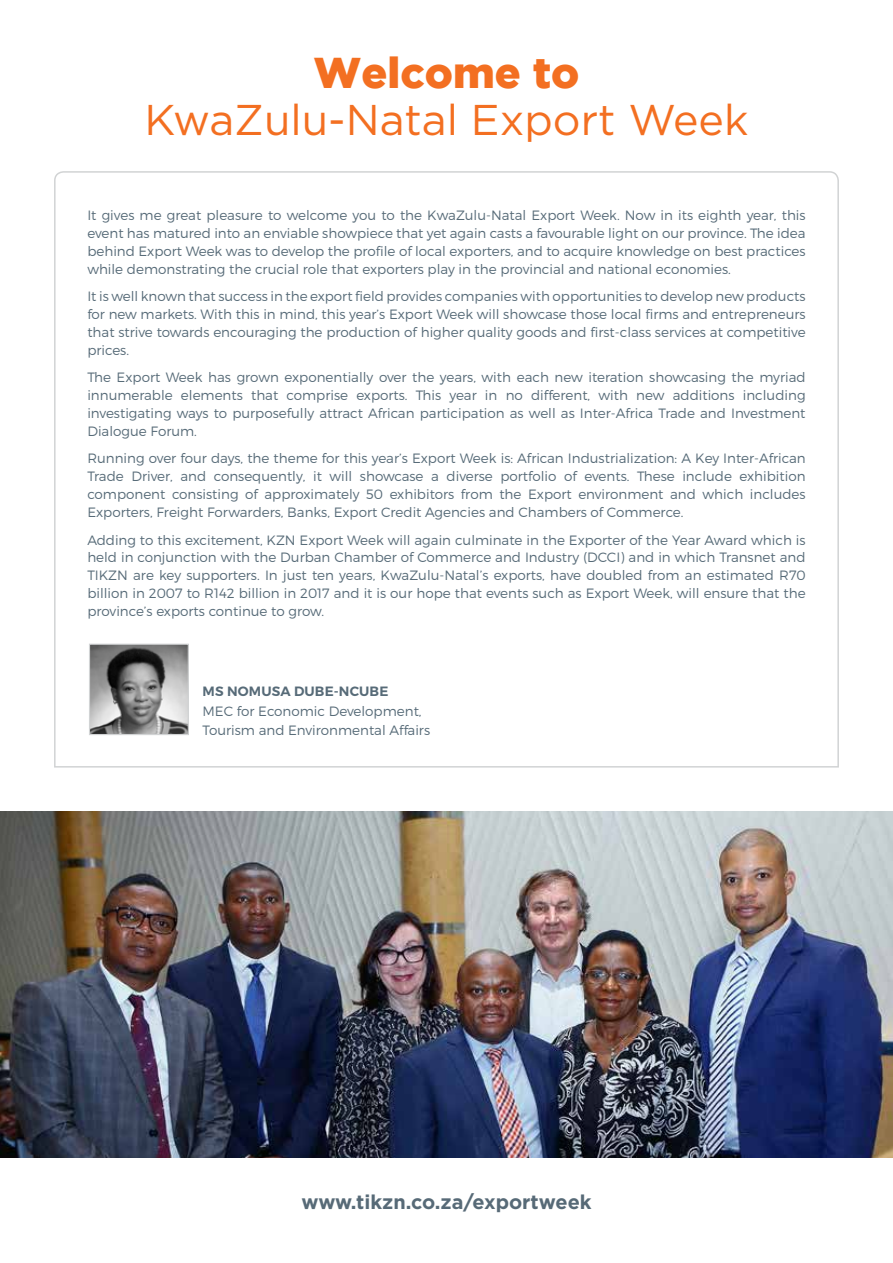
<style>
.page{position:relative;width:893px;height:1263px;background:#fff}
.page>*{position:absolute;margin:0;border:0;box-sizing:border-box;transform-origin:0 0}
.t1{font:43.05px "Gotham";color:#f36f21}
.t2{font:900 43.05px "Gotham";color:#f36f21}
.t3{font:700 19.95px "Gotham";color:#576a77}
.t4{font:300 13.5px/18px "Montserrat";color:#576b78;text-align:justify}
.t5{font:600 13.5px "Montserrat";letter-spacing:.01em;color:#576b78}
</style>
<div class="page">
<svg style="left:54px;top:171px;width:785px;height:597px"></svg>
<img style="left:91px;top:646px;width:96px;height:87px">
<div style="left:89px;top:644px;width:100px;height:91px;border:1px solid #d1d3d4"></div>
<img style="left:0;top:811px;width:893px;height:347px">
<h1 class="t2" style="left:313px;top:48px;width:267px">Welcome to</h1>
<h1 class="t1" style="left:144px;top:92px;width:606px">KwaZulu-Natal Export Week</h1>
<p class="t4" style="left:87px;top:206px;width:720px">It gives me great pleasure to welcome you to the KwaZulu-Natal Export Week. Now in its eighth year, this event has matured into an enviable showpiece that yet again casts a favourable light on our province. The idea behind Export Week was to develop the profile of local exporters, and to acquire knowledge on best practices while demonstrating the crucial role that exporters play in the provincial and national economies.</p>
<p class="t4" style="left:87px;top:287px;width:720px">It is well known that success in the export field provides companies with opportunities to develop new products for new markets. With this in mind, this year’s Export Week will showcase those local firms and entrepreneurs that strive towards encouraging the production of higher quality goods and first-class services at competitive prices.</p>
<p class="t4" style="left:87px;top:368px;width:720px">The Export Week has grown exponentially over the years, with each new iteration showcasing the myriad innumerable elements that comprise exports. This year in no different, with new additions including investigating ways to purposefully attract African participation as well as Inter-Africa Trade and Investment Dialogue Forum.</p>
<p class="t4" style="left:87px;top:449px;width:720px">Running over four days, the theme for this year’s Export Week is: African Industrialization: A Key Inter-African Trade Driver, and consequently, it will showcase a diverse portfolio of events. These include exhibition component consisting of approximately 50 exhibitors from the Export environment and which includes Exporters, Freight Forwarders, Banks, Export Credit Agencies and Chambers of Commerce.</p>
<p class="t4" style="left:87px;top:530px;width:720px">Adding to this excitement, KZN Export Week will again culminate in the Exporter of the Year Award which is held in conjunction with the Durban Chamber of Commerce and Industry (DCCI) and in which Transnet and TIKZN are key supporters. In just ten years, KwaZulu-Natal’s exports, have doubled from an estimated R70 billion in 2007 to R142 billion in 2017 and it is our hope that events such as Export Week, will ensure that the province’s exports continue to grow.</p>
<p class="t5" style="left:203px;top:683px;width:187px">MS NOMUSA DUBE-NCUBE</p>
<p class="t4" style="left:203px;top:701px;width:229px;line-height:19.5px">MEC for Economic Development,<br>Tourism and Environmental Affairs</p>
<h2 class="t3" style="left:301px;top:1189px;width:292px">www.tikzn.co.za/exportweek</h2>
</div>
